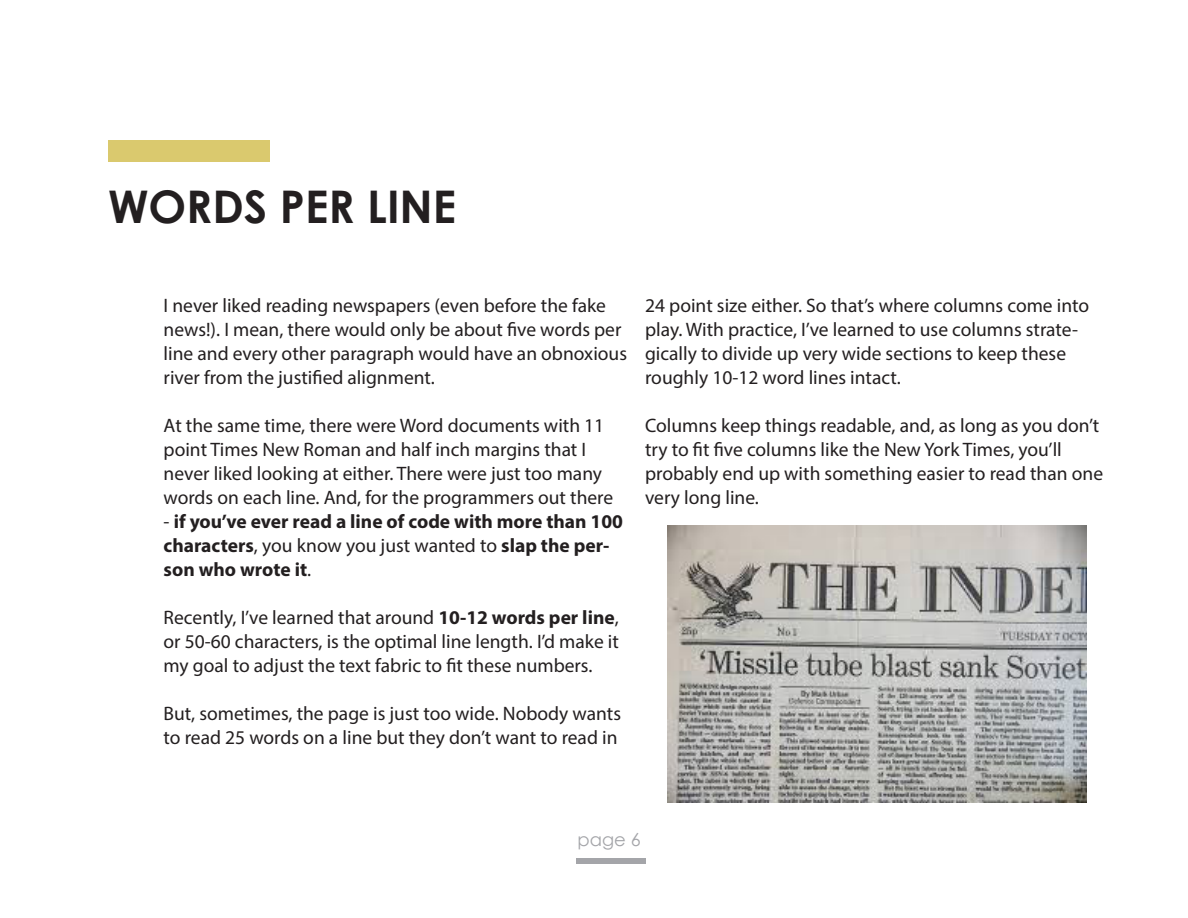
<style>
.page{position:relative;width:1188px;height:918px;background:#fff}
.page>*{position:absolute;margin:0;border:0;box-sizing:border-box;transform-origin:0 0}
.t1{font:700 45px "Century Gothic";color:#231f20}
.t2{font:19.5px/24px "Myriad Pro";color:#231f20}
.t3{font:700 19.5px/24px "Myriad Pro";color:#231f20}
.t4{font:18px "Century Gothic";color:#a4a5a9}
.s1{font-weight:400}
.s2{font-weight:700}
</style>
<div class="page">
<div style="left:108px;top:140px;width:162px;height:22px;background:#dac96e"></div>
<div style="left:577px;top:859px;width:69px;height:5px;background:#a4a5a9"></div>
<img style="left:668px;top:525px;width:418px;height:278px">
<p class="t1" style="left:108px;top:172px;width:350px">WORDS PER LINE</p>
<p class="t2" style="left:164px;top:293px;width:465px">I never liked reading newspapers (even before the fake news!). I mean, there would only be about five words per line and every other paragraph would have an obnoxious river from the justified alignment.</p>
<p class="t2" style="left:164px;top:413px;width:451px">At the same time, there were Word documents with 11 point Times New Roman and half inch margins that I never liked looking at either. There were just too many words on each line. And, for the programmers out there</p>
<p class="t3" style="left:164px;top:508px;width:461px"><span class="s1">-</span> if you’ve ever read a line of code with more than 100 characters<span class="s1">, you know you just wanted to</span> slap the per&shy;son who wrote it<span class="s1">.</span></p>
<p class="t2" style="left:164px;top:605px;width:457px;text-align:justify">Recently, I’ve learned that around <span class="s2">10-12 words per line</span>, or 50-60 characters, is the optimal line length. I’d make it my goal to adjust the text fabric to fit these numbers.</p>
<p class="t2" style="left:164px;top:701px;width:459px">But, sometimes, the page is just too wide. Nobody wants to read 25 words on a line but they don’t want to read in</p>
<p class="t2" style="left:645px;top:293px;width:446px">24 point size either. So that’s where columns come into play. With practice, I’ve learned to use columns strate&shy;gically to divide up very wide sections to keep these roughly 10-12 word lines intact.</p>
<p class="t2" style="left:645px;top:413px;width:459px">Columns keep things readable, and, as long as you don’t try to fit five columns like the New York Times, you’ll probably end up with something easier to read than one very long line.</p>
<p class="t4" style="left:577px;top:827px;width:65px">page 6</p>
</div>
